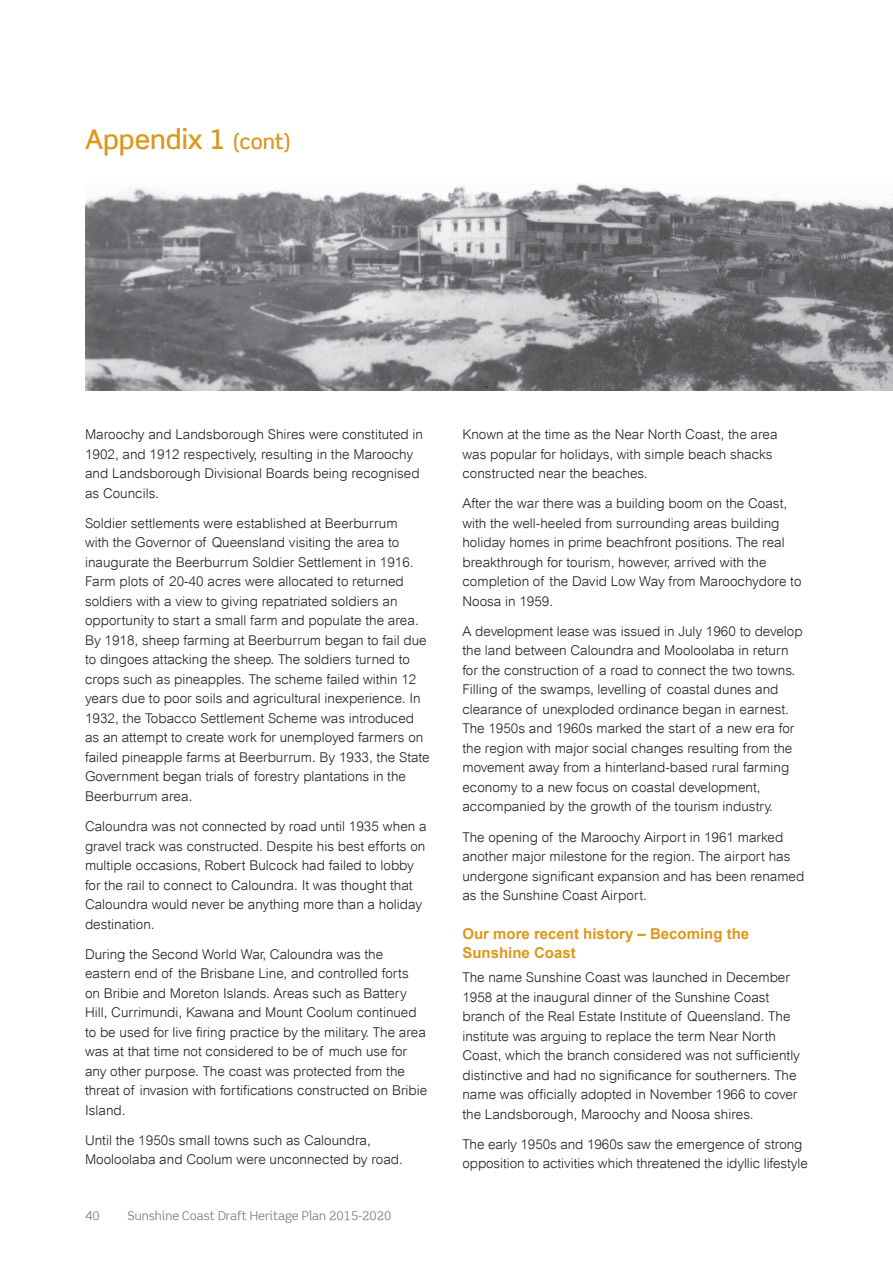
<style>
.page{position:relative;width:893px;height:1263px;background:#fff}
.page>*{position:absolute;margin:0;border:0;box-sizing:border-box;transform-origin:0 0}
.t1{font:500 27px "Scene Std";color:#dd971a}
.t2{font:700 15px/19.5px "Arial";color:#dd971a}
.t3{font:300 13.5px/19.5px "Arial";color:#231f20}
.t4{font:12px "Scene Alt";color:#808285}
.s1{font-size:21px}
</style>
<div class="page">
<img style="left:85px;top:184px;width:808px;height:206px">
<h1 class="t1" style="left:85px;top:122px;width:207px">Appendix 1 <span class="s1">(cont)</span></h1>
<p class="t3" style="left:85px;top:425px;width:339px">Maroochy and Landsborough Shires were constituted in 1902, and 1912 respectively, resulting in the Maroochy and Landsborough Divisional Boards being recognised as Councils.</p>
<p class="t3" style="left:85px;top:513px;width:346px">Soldier settlements were established at Beerburrum<br>with the Governor of Queensland visiting the area to inaugurate the Beerburrum Soldier Settlement in 1916.<br>Farm plots of 20-40 acres were allocated to returned soldiers with a view to giving repatriated soldiers an opportunity to start a small farm and populate the area.<br>By 1918, sheep farming at Beerburrum began to fail due to dingoes attacking the sheep. The soldiers turned to crops such as pineapples. The scheme failed within 12 years due to poor soils and agricultural inexperience. In 1932, the Tobacco Settlement Scheme was introduced as an attempt to create work for unemployed farmers on failed pineapple farms at Beerburrum. By 1933, the State Government began trials of forestry plantations in the Beerburrum area.</p>
<p class="t3" style="left:85px;top:816px;width:343px">Caloundra was not connected by road until 1935 when a gravel track was constructed. Despite his best efforts on multiple occasions, Robert Bulcock had failed to lobby for the rail to connect to Caloundra. It was thought that Caloundra would never be anything more than a holiday destination.</p>
<p class="t3" style="left:85px;top:944px;width:344px">During the Second World War, Caloundra was the eastern end of the Brisbane Line, and controlled forts<br>on Bribie and Moreton Islands. Areas such as Battery Hill, Currimundi, Kawana and Mount Coolum continued to be used for live firing practice by the military. The area was at that time not considered to be of much use for any other purpose. The coast was protected from the threat of invasion with fortifications constructed on Bribie Island.</p>
<p class="t3" style="left:85px;top:1130px;width:319px">Until the 1950s small towns such as Caloundra,<br>Mooloolaba and Coolum were unconnected by road.</p>
<p class="t4" style="left:85px;top:1208px;width:16px">40</p>
<p class="t4" style="left:128px;top:1208px;width:265px">Sunshine Coast Draft Heritage Plan 2015-2020</p>
<p class="t3" style="left:462px;top:425px;width:317px">Known at the time as the Near North Coast, the area was popular for holidays, with simple beach shacks constructed near the beaches.</p>
<p class="t3" style="left:462px;top:494px;width:341px">After the war there was a building boom on the Coast, with the well-heeled from surrounding areas building holiday homes in prime beachfront positions. The real breakthrough for tourism, however, arrived with the completion of the David Low Way from Maroochydore to Noosa in 1959.</p>
<p class="t3" style="left:462px;top:621px;width:342px">A development lease was issued in July 1960 to develop the land between Caloundra and Mooloolaba in return for the construction of a road to connect the two towns.<br>Filling of the swamps, levelling of coastal dunes and clearance of unexploded ordinance began in earnest.<br>The 1950s and 1960s marked the start of a new era for the region with major social changes resulting from the movement away from a hinterland-based rural farming economy to a new focus on coastal development, accompanied by the growth of the tourism industry.</p>
<p class="t3" style="left:462px;top:827px;width:343px">The opening of the Maroochy Airport in 1961 marked another major milestone for the region. The airport has undergone significant expansion and has been renamed as the Sunshine Coast Airport.</p>
<p class="t2" style="left:462px;top:924px;width:288px">Our more recent history – Becoming the<br>Sunshine Coast</p>
<p class="t3" style="left:462px;top:968px;width:339px">The name Sunshine Coast was launched in December 1958 at the inaugural dinner of the Sunshine Coast branch of the Real Estate Institute of Queensland. The institute was arguing to replace the term Near North Coast, which the branch considered was not sufficiently distinctive and had no significance for southerners. The name was officially adopted in November 1966 to cover the Landsborough, Maroochy and Noosa shires.</p>
<p class="t3" style="left:462px;top:1134px;width:347px">The early 1950s and 1960s saw the emergence of strong opposition to activities which threatened the idyllic lifestyle</p>
</div>
